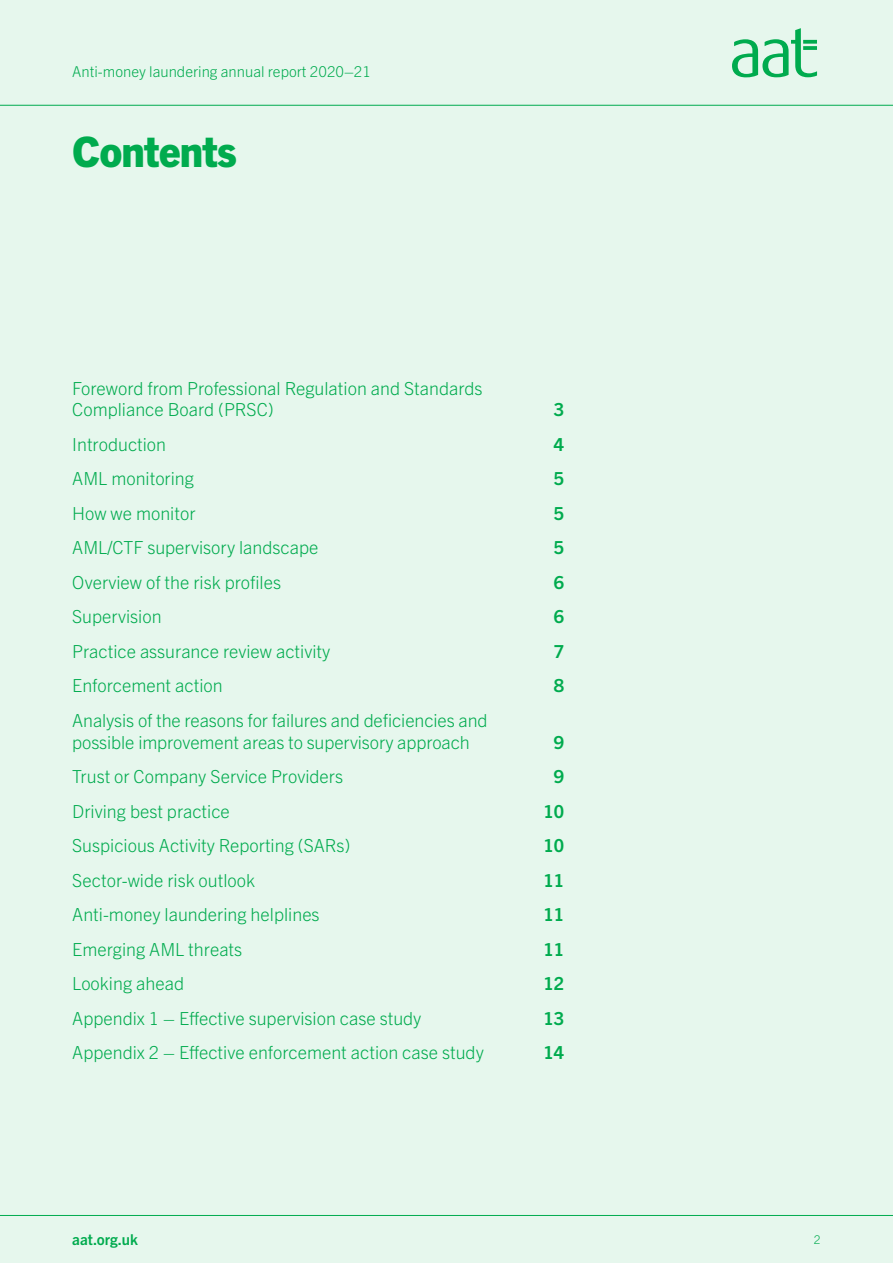
<style>
.page{position:relative;width:893px;height:1263px;background:#e6f7ed}
.page>*{position:absolute;margin:0;border:0;box-sizing:border-box;transform-origin:0 0}
.t1{font:800 42px "Trade Gothic Next LT Pro";letter-spacing:-.02em;color:#00ab4e}
.t2{font:300 18px/21.8px "Trade Gothic Next LT Pro";color:#00ab4e}
.t3{font:700 18px "Trade Gothic Next LT Pro";color:#00ab4e}
.t4{font:300 15px "Trade Gothic Next LT Pro";color:#00ab4e}
.t5{font:700 15px "Trade Gothic Next LT Pro";color:#00ab4e}
.t6{font:300 12px "Trade Gothic Next LT Pro";color:#00ab4e}
</style>
<div class="page">
<hr style="left:0;top:1215px;width:893px;height:1px;background:#00ab4e">
<hr style="left:0;top:105px;width:893px;height:1px;background:#00ab4e">
<svg style="left:732px;top:28px;width:85px;height:49px"></svg>
<svg style="left:803px;top:40px;width:14px;height:4px"></svg>
<svg style="left:803px;top:46px;width:14px;height:4px"></svg>
<p class="t4" style="left:72px;top:61px;width:300px">Anti-money laundering annual report 2020–21</p>
<p class="t1" style="left:72px;top:123px;width:166px">Contents</p>
<p class="t2" style="left:72px;top:376px;width:412px">Foreword from Professional Regulation and Standards<br>Compliance Board (PRSC)</p>
<p class="t3" style="left:554px;top:397px;width:12px">3</p>
<p class="t2" style="left:72px;top:432px;width:95px">Introduction</p>
<p class="t3" style="left:554px;top:432px;width:12px">4</p>
<p class="t2" style="left:72px;top:467px;width:123px">AML monitoring</p>
<p class="t3" style="left:554px;top:466px;width:12px">5</p>
<p class="t2" style="left:72px;top:501px;width:125px">How we monitor</p>
<p class="t3" style="left:554px;top:501px;width:12px">5</p>
<p class="t2" style="left:72px;top:536px;width:248px">AML/CTF supervisory landscape</p>
<p class="t3" style="left:554px;top:535px;width:12px">5</p>
<p class="t2" style="left:72px;top:570px;width:210px">Overview of the risk profiles</p>
<p class="t3" style="left:554px;top:570px;width:12px">6</p>
<p class="t2" style="left:72px;top:605px;width:91px">Supervision</p>
<p class="t3" style="left:554px;top:604px;width:12px">6</p>
<p class="t2" style="left:72px;top:639px;width:259px">Practice assurance review activity</p>
<p class="t3" style="left:554px;top:639px;width:12px">7</p>
<p class="t2" style="left:72px;top:674px;width:152px">Enforcement action</p>
<p class="t3" style="left:554px;top:673px;width:12px">8</p>
<p class="t2" style="left:72px;top:708px;width:417px">Analysis of the reasons for failures and deficiencies and possible improvement areas to supervisory approach</p>
<p class="t3" style="left:554px;top:729px;width:12px">9</p>
<p class="t2" style="left:72px;top:764px;width:272px">Trust or Company Service Providers</p>
<p class="t3" style="left:554px;top:764px;width:12px">9</p>
<p class="t2" style="left:72px;top:799px;width:159px">Driving best practice</p>
<p class="t3" style="left:543px;top:798px;width:22px">10</p>
<p class="t2" style="left:72px;top:833px;width:280px">Suspicious Activity Reporting (SARs)</p>
<p class="t3" style="left:543px;top:833px;width:22px">10</p>
<p class="t2" style="left:72px;top:868px;width:184px">Sector-wide risk outlook</p>
<p class="t3" style="left:543px;top:867px;width:22px">11</p>
<p class="t2" style="left:72px;top:902px;width:249px">Anti-money laundering helplines</p>
<p class="t3" style="left:543px;top:902px;width:22px">11</p>
<p class="t2" style="left:72px;top:937px;width:171px">Emerging AML threats</p>
<p class="t3" style="left:543px;top:936px;width:22px">11</p>
<p class="t2" style="left:72px;top:971px;width:113px">Looking ahead</p>
<p class="t3" style="left:543px;top:971px;width:22px">12</p>
<p class="t2" style="left:72px;top:1006px;width:351px">Appendix 1 – Effective supervision case study</p>
<p class="t3" style="left:543px;top:1005px;width:22px">13</p>
<p class="t2" style="left:72px;top:1040px;width:413px">Appendix 2 – Effective enforcement action case study</p>
<p class="t3" style="left:543px;top:1040px;width:22px">14</p>
<p class="t5" style="left:72px;top:1229px;width:67px">aat.org.uk</p>
<p class="t6" style="left:814px;top:1231px;width:8px">2</p>
</div>
